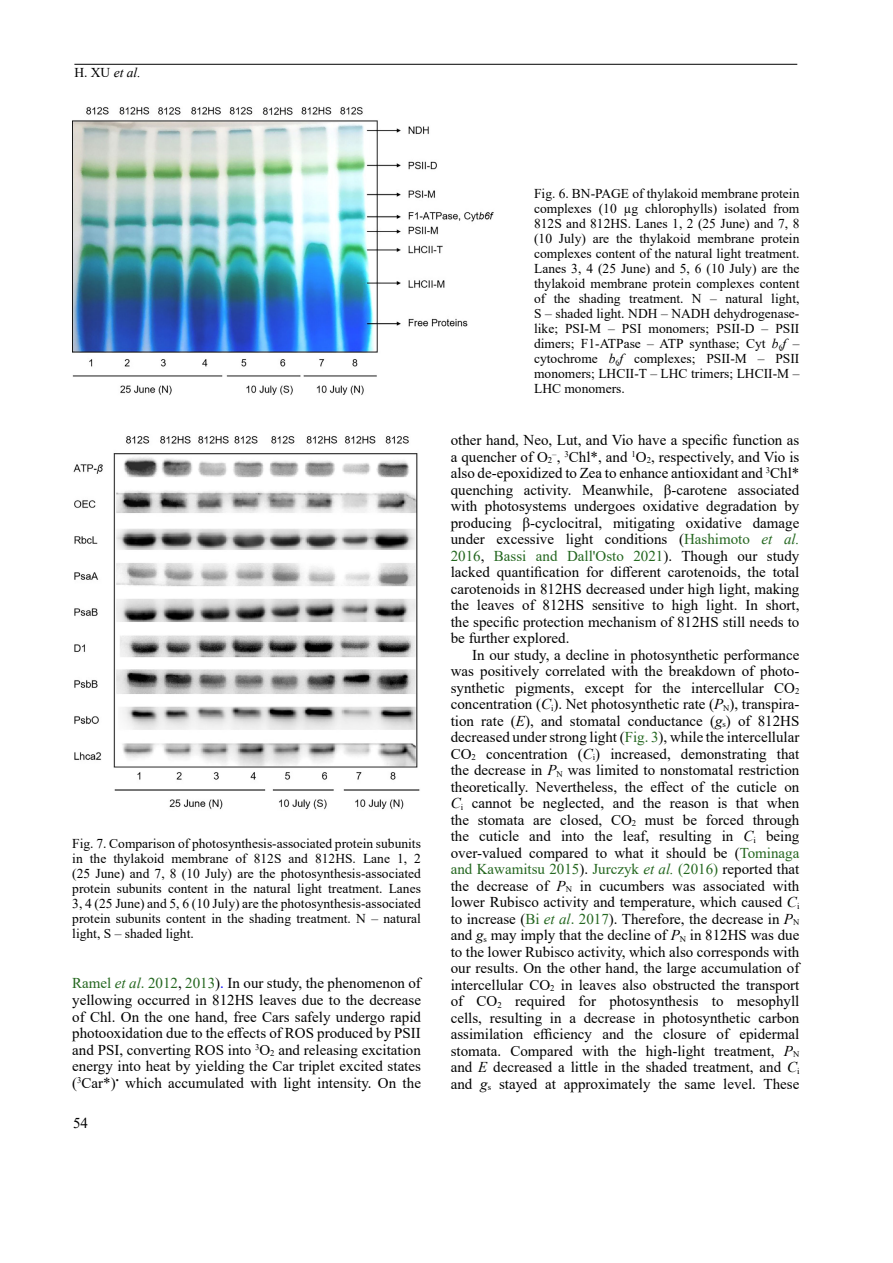
<style>
.page{position:relative;width:893px;height:1263px;background:#fff}
.page>*{position:absolute;margin:0;border:0;box-sizing:border-box;transform-origin:0 0}
.t1{font:15px/16.5px "Times New Roman";color:#000;text-align:justify}
.t2{font:13.5px/15px "Times New Roman";color:#000;text-align:justify}
.t3{font:italic 13.5px "Times New Roman";color:#000}
.s1{font-style:normal}
.s2{color:#23661e}
.s3{font-style:italic;color:#23661e}
.s4{color:#00f}
.s5{font-style:italic}
</style>
<div class="page">
<hr style="left:74px;top:64px;width:723px;height:1px;background:#000">
<img style="left:72px;top:106px;width:422px;height:289px">
<img style="left:73px;top:436px;width:347px;height:374px">
<p class="t3" style="left:74px;top:64px;width:68px"><span class="s1">H. XU</span> et al.</p>
<p class="t2" style="left:72px;top:835px;width:350px">Fig. 7. Comparison of photosynthesis-associated protein subunits in the thylakoid membrane of 812S and 812HS. Lane 1, 2 (25 June) and 7, 8 (10 July) are the photosynthesis-associated protein subunits content in the natural light treatment. Lanes 3, 4 (25 June) and 5, 6 (10 July) are the photosynthesis-associated protein subunits content in the shading treatment. N – natural light, S – shaded light.</p>
<p class="t1" style="left:72px;top:975px;width:350px"><span class="s2">Ramel</span> <span class="s3">et al</span><span class="s2">. 2012</span>, <span class="s2">2013</span>)<span class="s4">.</span> In our study, the phenomenon of yellowing occurred in 812HS leaves due to the decrease of Chl. On the one hand, free Cars safely undergo rapid photooxidation due to the effects of ROS produced by PSII and PSI, converting ROS into <sup>3</sup>O<sub>2</sub> and releasing excitation energy into heat by yielding the Car triplet excited states (<sup>3</sup>Car*)<sup>•</sup> which accumulated with light intensity. On the</p>
<p class="t1" style="left:73px;top:1114px;width:16px">54</p>
<p class="t2" style="left:534px;top:186px;width:267px">Fig. 6. BN-PAGE of thylakoid membrane protein complexes (10 µg chlorophylls) isolated from 812S and 812HS. Lanes 1, 2 (25 June) and 7, 8 (10 July) are the thylakoid membrane protein complexes content of the natural light treatment.<br>Lanes 3, 4 (25 June) and 5, 6 (10 July) are the thylakoid membrane protein complexes content of the shading treatment. N – natural light, S – shaded light. NDH – NADH dehydrogenase&shy;like; PSI-M – PSI monomers; PSII-D – PSII dimers; F1-ATPase – ATP synthase; Cyt <span class="s5">b</span><sub>6</sub><span class="s5">f</span> – cytochrome <span class="s5">b</span><sub>6</sub><span class="s5">f</span> complexes; PSII-M – PSII monomers; LHCII-T – LHC trimers; LHCII-M – LHC monomers.</p>
<p class="t1" style="left:451px;top:431px;width:350px">other hand, Neo, Lut, and Vio have a specific function as a quencher of O<sub>2</sub><sup>–</sup>, <sup>3</sup>Chl*, and <sup>1</sup>O<sub>2</sub>, respectively, and Vio is also de-epoxidized to Zea to enhance antioxidant and <sup>3</sup>Chl* quenching activity. Meanwhile, β-carotene associated with photosystems undergoes oxidative degradation by producing β-cyclocitral, mitigating oxidative damage under excessive light conditions (<span class="s2">Hashimoto</span> <span class="s3">et al.<br></span><span class="s2">2016</span>, <span class="s2">Bassi and Dall'Osto 2021</span>). Though our study lacked quantification for different carotenoids, the total carotenoids in 812HS decreased under high light, making the leaves of 812HS sensitive to high light. In short, the specific protection mechanism of 812HS still needs to be further explored.</p>
<p class="t1" style="left:451px;top:646px;width:350px;text-indent:21px">In our study, a decline in photosynthetic performance was positively correlated with the breakdown of photo&shy;synthetic pigments, except for the intercellular CO<sub>2 </sub>concentration (<span class="s5">C</span><sub>i</sub>). Net photosynthetic rate (<span class="s5">P</span><sub>N</sub>), transpira&shy;tion rate (<span class="s5">E</span>), and stomatal conductance (<span class="s5">g</span><sub>s</sub>) of 812HS decreased under strong light (<span class="s2">Fig. 3</span>), while the intercellular CO<sub>2</sub> concentration (<span class="s5">C</span><sub>i</sub>) increased, demonstrating that the decrease in <span class="s5">P</span><sub>N</sub> was limited to nonstomatal restriction theoretically. Nevertheless, the effect of the cuticle on <span class="s5">C</span><sub>i</sub> cannot be neglected, and the reason is that when the stomata are closed, CO<sub>2</sub> must be forced through the cuticle and into the leaf, resulting in <span class="s5">C</span><sub>i</sub> being over-valued compared to what it should be (<span class="s2">Tominaga and Kawamitsu 2015</span>). <span class="s2">Jurczyk</span> <span class="s3">et al.</span> <span class="s2">(2016)</span> reported that the decrease of <span class="s5">P</span><sub>N</sub> in cucumbers was associated with lower Rubisco activity and temperature, which caused <span class="s5">C</span><sub>i </sub>to increase (<span class="s2">Bi</span> <span class="s3">et al</span><span class="s2">. 2017</span>). Therefore, the decrease in <span class="s5">P</span><sub>N </sub>and <span class="s5">g</span><sub>s</sub> may imply that the decline of <span class="s5">P</span><sub>N</sub> in 812HS was due to the lower Rubisco activity, which also corresponds with our results. On the other hand, the large accumulation of intercellular CO<sub>2</sub> in leaves also obstructed the transport of CO<sub>2</sub> required for photosynthesis to mesophyll cells, resulting in a decrease in photosynthetic carbon assimilation efficiency and the closure of epidermal stomata. Compared with the high-light treatment, <span class="s5">P</span><sub>N </sub>and <span class="s5">E</span> decreased a little in the shaded treatment, and <span class="s5">C</span><sub>i </sub>and <span class="s5">g</span><sub>s</sub> stayed at approximately the same level. These</p>
</div>
